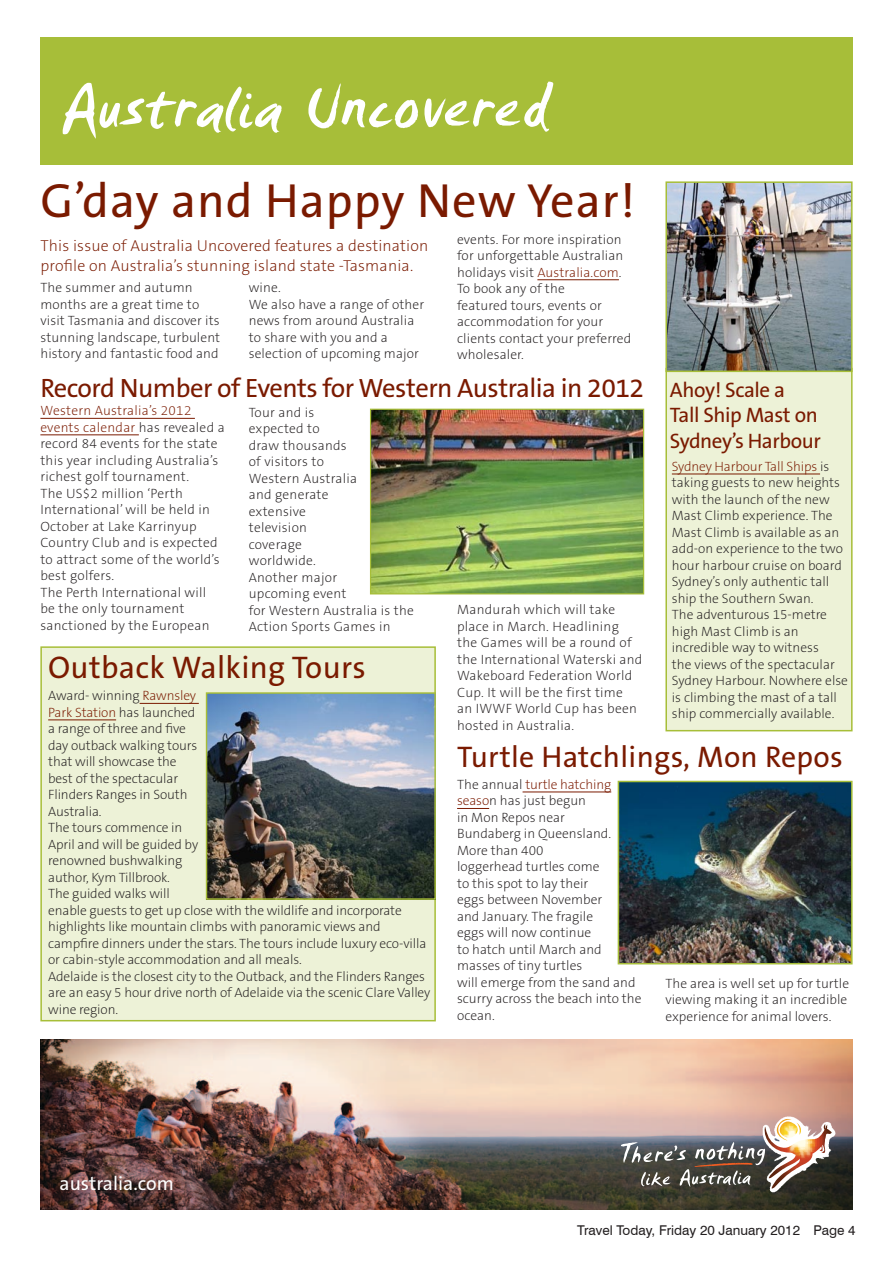
<style>
.page{position:relative;width:893px;height:1263px;background:#fff}
.page>*{position:absolute;margin:0;border:0;box-sizing:border-box;transform-origin:0 0}
.t1{font:67.5px "TA Smudger";letter-spacing:.015em;color:#fff}
.t2{font:48.15px "The Sans B5 Plain";letter-spacing:.02em;color:#7a1a00}
.t3{font:31.35px "The Sans B5 Plain";letter-spacing:.01em;color:#7a1a00}
.t4{font:30px "The Sans B5 Plain";letter-spacing:.01em;color:#7a1a00}
.t5{font:26.55px "The Sans B5 Plain";letter-spacing:-.02em;color:#7a1a00}
.t6{font:21px/25.5px "The Sans B5 Plain";letter-spacing:-.02em;color:#7a1a00}
.t7{font:19.5px "The Sans B5 Plain";color:#fff}
.t8{font:200 15.9px/19.5px "The Sans B2";letter-spacing:.01em;color:#7a1a00}
.t9{font:200 13.5px/16.5px "The Sans B2";color:#231f20}
.t10{font:200 13.5px/16.5px "The Sans B2";letter-spacing:.02em;color:#231f20}
.t11{font:13.5px "Swiss 721 BT";color:#231f20}
.s1{color:#7a1a00}
</style>
<div class="page">
<div style="left:40px;top:37px;width:813px;height:128px;background:#a7be39"></div>
<img style="left:40px;top:1039px;width:812px;height:170px">
<img style="left:758px;top:1112px;width:82px;height:84px">
<img style="left:621px;top:1119px;width:211px;height:69px">
<div style="left:665px;top:368px;width:188px;height:363px;background:#edf2d7;border:2px solid #a7be38"></div>
<div style="left:40px;top:646px;width:396px;height:375px;background:#edf2d7;border:2px solid #a7be38"></div>
<img style="left:668px;top:184px;width:182px;height:185px">
<div style="left:665px;top:181px;width:188px;height:191px;border:2px solid #a7be38"></div>
<hr style="left:140px;top:703px;width:59px;height:1px;background:#7a1a00">
<hr style="left:48px;top:720px;width:68px;height:1px;background:#7a1a00">
<hr style="left:672px;top:474px;width:148px;height:1px;background:#7a1a00">
<img style="left:208px;top:694px;width:226px;height:204px">
<div style="left:206px;top:692px;width:230px;height:208px;border:1px solid #a7be38"></div>
<hr style="left:40px;top:418px;width:155px;height:1px;background:#7a1a00">
<hr style="left:40px;top:435px;width:99px;height:1px;background:#7a1a00">
<hr style="left:523px;top:792px;width:88px;height:1px;background:#7a1a00">
<hr style="left:457px;top:808px;width:32px;height:1px;background:#7a1a00">
<img style="left:621px;top:784px;width:229px;height:177px">
<div style="left:618px;top:781px;width:235px;height:183px;border:2px solid #a7be38"></div>
<hr style="left:537px;top:279px;width:82px;height:1px;background:#7a1a00">
<img style="left:372px;top:411px;width:270px;height:181px">
<div style="left:370px;top:409px;width:274px;height:185px;border:1px solid #a7be38"></div>
<h1 class="t1" style="left:62px;top:66px;width:488px">Australia Uncovered</h1>
<h2 class="t2" style="left:40px;top:176px;width:596px">G’day and Happy New Year!</h2>
<p class="t8" style="left:40px;top:237px;width:389px">This issue of Australia Uncovered features a destination profile on Australia’s stunning island state -Tasmania.</p>
<p class="t9" style="left:457px;top:231px;width:176px">events. For more inspiration for unforgettable Australian holidays visit <span class="s1">Australia.com</span>.<br>To book any of the<br>featured tours, events or accommodation for your clients contact your preferred wholesaler.</p>
<p class="t9" style="left:40px;top:280px;width:181px">The summer and autumn months are a great time to visit Tasmania and discover its stunning landscape, turbulent history and fantastic food and</p>
<p class="t9" style="left:249px;top:280px;width:177px">wine.<br>We also have a range of other news from around Australia to share with you and a selection of upcoming major</p>
<h3 class="t5" style="left:40px;top:375px;width:605px">Record Number of Events for Western Australia in 2012</h3>
<h3 class="t6" style="left:670px;top:377px;width:152px">Ahoy! Scale a<br>Tall Ship Mast on<br>Sydney’s Harbour</h3>
<p class="t10" style="left:40px;top:403px;width:186px"><span class="s1">Western Australia’s 2012 events calendar</span> has revealed a record 84 events for the state this year including Australia’s richest golf tournament.<br>The US$2 million ‘Perth<br>International’ will be held in<br>October at Lake Karrinyup<br>Country Club and is expected to attract some of the world’s best golfers.<br>The Perth International will<br>be the only tournament sanctioned by the European</p>
<p class="t10" style="left:249px;top:404px;width:167px">Tour and is<br>expected to<br>draw thousands<br>of visitors to<br>Western Australia<br>and generate<br>extensive<br>television<br>coverage<br>worldwide.<br>Another major<br>upcoming event<br>for Western Australia is the<br>Action Sports Games in</p>
<p class="t9" style="left:672px;top:459px;width:178px"><span class="s1">Sydney Harbour Tall Ships</span> is taking guests to new heights with the launch of the new<br>Mast Climb experience. The<br>Mast Climb is available as an add-on experience to the two hour harbour cruise on board<br>Sydney’s only authentic tall ship the Southern Swan.<br>The adventurous 15-metre high Mast Climb is an incredible way to witness<br>the views of the spectacular<br>Sydney Harbour. Nowhere else is climbing the mast of a tall ship commercially available.</p>
<p class="t10" style="left:457px;top:602px;width:187px">Mandurah which will take place in March. Headlining<br>the Games will be a round of the International Waterski and<br>Wakeboard Federation World<br>Cup. It will be the first time<br>an IWWF World Cup has been hosted in Australia.</p>
<h3 class="t3" style="left:48px;top:651px;width:319px">Outback Walking Tours</h3>
<p class="t9" style="left:48px;top:688px;width:384px">Award- winning <span class="s1">Rawnsley<br>Park Station</span> has launched<br>a range of three and five<br>day outback walking tours<br>that will showcase the<br>best of the spectacular<br>Flinders Ranges in South<br>Australia.<br>The tours commence in<br>April and will be guided by<br>renowned bushwalking<br>author, Kym Tillbrook.<br>The guided walks will<br>enable guests to get up close with the wildlife and incorporate highlights like mountain climbs with panoramic views and campfire dinners under the stars. The tours include luxury eco-villa or cabin-style accommodation and all meals.<br>Adelaide is the closest city to the Outback, and the Flinders Ranges are an easy 5 hour drive north of Adelaide via the scenic Clare Valley wine region.</p>
<h3 class="t4" style="left:457px;top:741px;width:387px">Turtle Hatchlings, Mon Repos</h3>
<p class="t9" style="left:457px;top:777px;width:186px">The annual <span class="s1">turtle hatching seaso</span>n has just begun<br>in Mon Repos near<br>Bundaberg in Queensland.<br>More than 400<br>loggerhead turtles come<br>to this spot to lay their<br>eggs between November<br>and January. The fragile<br>eggs will now continue<br>to hatch until March and masses of tiny turtles<br>will emerge from the sand and scurry across the beach into the ocean.</p>
<p class="t9" style="left:665px;top:975px;width:185px">The area is well set up for turtle viewing making it an incredible experience for animal lovers.</p>
<h3 class="t7" style="left:60px;top:1174px;width:116px">australia.com</h3>
<p class="t11" style="left:577px;top:1222px;width:280px">Travel Today, Friday 20 January 2012 Page 4</p>
</div>
